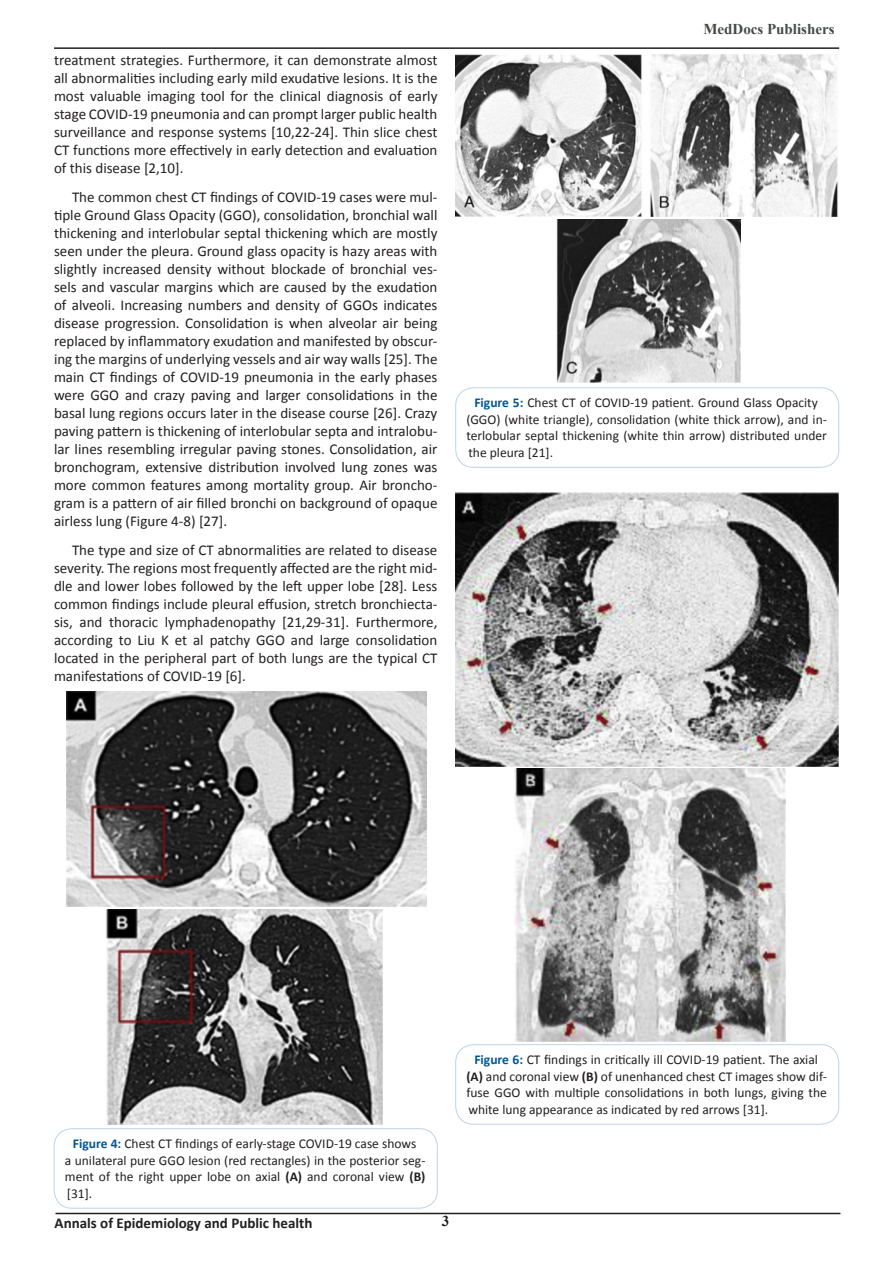
<style>
.page{position:relative;width:893px;height:1263px;background:#fff}
.page>*{position:absolute;margin:0;border:0;box-sizing:border-box;transform-origin:0 0}
.t1{font:15px/18px "Calibri";color:#231f20;text-align:justify}
.t2{font:700 15px "Calibri";color:#231f20}
.t3{font:700 15px "Times New Roman";color:#464b47}
.t4{font:700 15px "Times New Roman";color:#231f20}
.t5{font:13.5px/16.5px "Calibri";color:#231f20}
.s1{font-weight:700;color:#005596}
.s2{font-weight:700}
</style>
<div class="page">
<hr style="left:56px;top:1213px;width:784px;height:1px;background:#231f20">
<hr style="left:54px;top:47px;width:785px;height:2px;background:#231f20">
<img style="left:66px;top:692px;width:361px;height:214px">
<img style="left:106px;top:909px;width:277px;height:215px">
<div style="left:54px;top:1128px;width:383px;height:80px;border:1px solid #bfd4e5;border-radius:18px"></div>
<img style="left:455px;top:54px;width:383px;height:163px">
<img style="left:556px;top:220px;width:185px;height:162px">
<div style="left:455px;top:388px;width:384px;height:79px;border:1px solid #bfd4e5;border-radius:18px"></div>
<div style="left:455px;top:1044px;width:384px;height:80px;border:1px solid #bfd4e5;border-radius:18px"></div>
<img style="left:455px;top:493px;width:383px;height:273px">
<img style="left:514px;top:768px;width:272px;height:274px">
<p class="t1" style="left:54px;top:51px;width:385px">treatment strategies. Furthermore, it can demonstrate almost all abnormalities including early mild exudative lesions. It is the most valuable imaging tool for the clinical diagnosis of early stage COVID-19 pneumonia and can prompt larger public health surveillance and response systems [10,22-24]. Thin slice chest CT functions more effectively in early detection and evaluation of this disease [2,10].</p>
<p class="t1" style="left:54px;top:188px;width:385px;text-indent:18px">The common chest CT findings of COVID-19 cases were mul&shy;tiple Ground Glass Opacity (GGO), consolidation, bronchial wall thickening and interlobular septal thickening which are mostly seen under the pleura. Ground glass opacity is hazy areas with slightly increased density without blockade of bronchial ves&shy;sels and vascular margins which are caused by the exudation of alveoli. Increasing numbers and density of GGOs indicates disease progression. Consolidation is when alveolar air being replaced by inflammatory exudation and manifested by obscur&shy;ing the margins of underlying vessels and air way walls [25]. The main CT findings of COVID-19 pneumonia in the early phases were GGO and crazy paving and larger consolidations in the basal lung regions occurs later in the disease course [26]. Crazy paving pattern is thickening of interlobular septa and intralobu&shy;lar lines resembling irregular paving stones. Consolidation, air bronchogram, extensive distribution involved lung zones was more common features among mortality group. Air broncho&shy;gram is a pattern of air filled bronchi on background of opaque airless lung (Figure 4-8) [27].</p>
<p class="t1" style="left:54px;top:541px;width:385px;text-indent:18px">The type and size of CT abnormalities are related to disease severity. The regions most frequently affected are the right mid&shy;dle and lower lobes followed by the left upper lobe [28]. Less common findings include pleural effusion, stretch bronchiecta&shy;sis, and thoracic lymphadenopathy [21,29-31]. Furthermore, according to Liu K et al patchy GGO and large consolidation located in the peripheral part of both lungs are the typical CT manifestations of COVID-19 [6].</p>
<p class="t3" style="left:703px;top:18px;width:133px">MedDocs Publishers</p>
<p class="t5" style="left:466px;top:394px;width:362px;text-indent:8px"><span class="s1">Figure 5:</span> Chest CT of COVID-19 patient. Ground Glass Opacity (GGO) (white triangle), consolidation (white thick arrow), and in&shy;terlobular septal thickening (white thin arrow) distributed under the pleura [21].</p>
<p class="t5" style="left:65px;top:1135px;width:362px;text-indent:8px"><span class="s1">Figure 4:</span> Chest CT findings of early-stage COVID-19 case shows a unilateral pure GGO lesion (red rectangles) in the posterior seg&shy;ment of the right upper lobe on axial <span class="s2">(A)</span> and coronal view <span class="s2">(B) </span>[31].</p>
<p class="t2" style="left:55px;top:1213px;width:259px">Annals of Epidemiology and Public health</p>
<p class="t4" style="left:442px;top:1211px;width:9px">3</p>
<p class="t5" style="left:466px;top:1051px;width:362px;text-indent:8px"><span class="s1">Figure 6:</span> CT findings in critically ill COVID-19 patient. The axial <span class="s2">(A)</span> and coronal view <span class="s2">(B)</span> of unenhanced chest CT images show dif&shy;fuse GGO with multiple consolidations in both lungs, giving the white lung appearance as indicated by red arrows [31].</p>
</div>
